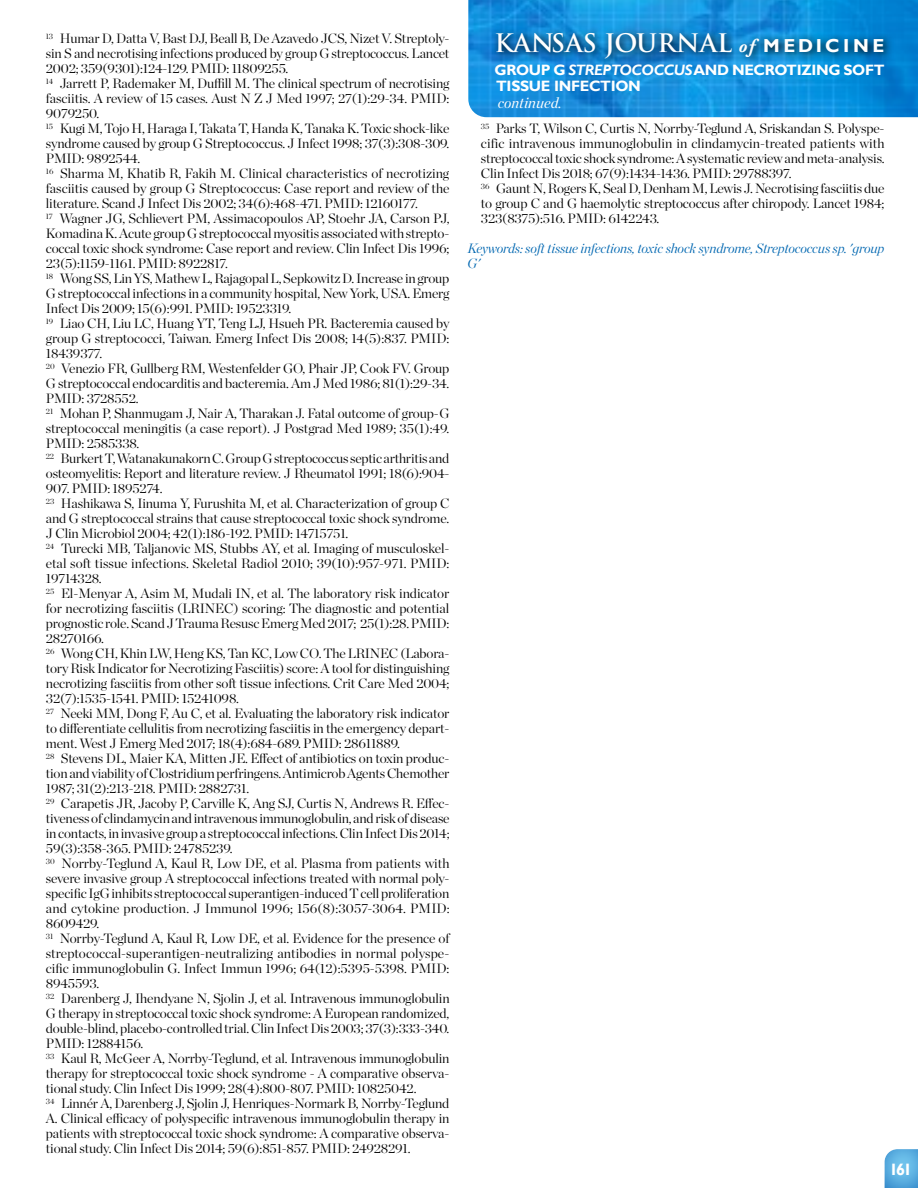
<style>
.page{position:relative;width:918px;height:1188px;background:#fff}
.page>*{position:absolute;margin:0;border:0;box-sizing:border-box;transform-origin:0 0}
.t1{font:700 24.9px "Trajan Pro";color:#fff}
.t2{font:700 16.5px "Gill Sans";color:#fff}
.t3{font:700 15px/16.5px "Gill Sans";letter-spacing:-.02em;color:#fff}
.t4{font:italic 15px "Chronicle Display";color:#fff}
.t5{font:300 13.5px/15px "Chronicle Display";letter-spacing:-.01em;color:#000}
.t6{font:italic 300 13.5px/15px "Chronicle Display";letter-spacing:-.01em;color:#0067b1}
.s1{font-family:"Adobe Garamond Pro";font-style:italic;font-size:18.75px}
.s2{font-family:"Gill Sans";font-size:18.75px}
.s3{font-style:italic}
</style>
<div class="page">
<img style="left:468px;top:0;width:450px;height:117px">
<svg style="left:884px;top:1149px;width:34px;height:39px"></svg>
<svg style="left:492px;top:26px;width:402px;height:41px;background:#0f7abd"></svg>
<p class="t5" style="left:46px;top:30px;width:405px"><sup>13</sup> Humar D, Datta V, Bast DJ, Beall B, De Azavedo JCS, Nizet V. Streptoly&shy;sin S and necrotising infections produced by group G streptococcus. Lancet 2002; 359(9301):124-129. PMID: 11809255.<br><sup>14</sup> Jarrett P, Rademaker M, Duffill M. The clinical spectrum of necrotising fasciitis. A review of 15 cases. Aust N Z J Med 1997; 27(1):29-34. PMID:<br>9079250.<br><sup>15</sup> Kugi M, Tojo H, Haraga I, Takata T, Handa K, Tanaka K. Toxic shock-like syndrome caused by group G Streptococcus. J Infect 1998; 37(3):308-309.<br>PMID: 9892544.<br><sup>16</sup> Sharma M, Khatib R, Fakih M. Clinical characteristics of necrotizing fasciitis caused by group G Streptococcus: Case report and review of the literature. Scand J Infect Dis 2002; 34(6):468-471. PMID: 12160177.<br><sup>17</sup> Wagner JG, Schlievert PM, Assimacopoulos AP, Stoehr JA, Carson PJ, Komadina K. Acute group G streptococcal myositis associated with strepto&shy;coccal toxic shock syndrome: Case report and review. Clin Infect Dis 1996; 23(5):1159-1161. PMID: 8922817.<br><sup>18</sup> Wong SS, Lin YS, Mathew L, Rajagopal L, Sepkowitz D. Increase in group G streptococcal infections in a community hospital, New York, USA. Emerg Infect Dis 2009; 15(6):991. PMID: 19523319.<br><sup>19</sup> Liao CH, Liu LC, Huang YT, Teng LJ, Hsueh PR. Bacteremia caused by group G streptococci, Taiwan. Emerg Infect Dis 2008; 14(5):837. PMID:<br>18439377.<br><sup>20</sup> Venezio FR, Gullberg RM, Westenfelder GO, Phair JP, Cook FV. Group G streptococcal endocarditis and bacteremia. Am J Med 1986; 81(1):29-34.<br>PMID: 3728552.<br><sup>21</sup> Mohan P, Shanmugam J, Nair A, Tharakan J. Fatal outcome of group-G streptococcal meningitis (a case report). J Postgrad Med 1989; 35(1):49.<br>PMID: 2585338.<br><sup>22</sup> Burkert T, Watanakunakorn C. Group G streptococcus septic arthritis and osteomyelitis: Report and literature review. J Rheumatol 1991; 18(6):904- 907. PMID: 1895274.<br><sup>23</sup> Hashikawa S, Iinuma Y, Furushita M, et al. Characterization of group C and G streptococcal strains that cause streptococcal toxic shock syndrome.<br>J Clin Microbiol 2004; 42(1):186-192. PMID: 14715751.<br><sup>24</sup> Turecki MB, Taljanovic MS, Stubbs AY, et al. Imaging of musculoskel&shy;etal soft tissue infections. Skeletal Radiol 2010; 39(10):957-971. PMID:<br>19714328.<br><sup>25</sup> El-Menyar A, Asim M, Mudali IN, et al. The laboratory risk indicator for necrotizing fasciitis (LRINEC) scoring: The diagnostic and potential prognostic role. Scand J Trauma Resusc Emerg Med 2017; 25(1):28. PMID:<br>28270166.<br><sup>26</sup> Wong CH, Khin LW, Heng KS, Tan KC, Low CO. The LRINEC (Labora&shy;tory Risk Indicator for Necrotizing Fasciitis) score: A tool for distinguishing necrotizing fasciitis from other soft tissue infections. Crit Care Med 2004; 32(7):1535-1541. PMID: 15241098.<br><sup>27</sup> Neeki MM, Dong F, Au C, et al. Evaluating the laboratory risk indicator to differentiate cellulitis from necrotizing fasciitis in the emergency depart&shy;ment. West J Emerg Med 2017; 18(4):684-689. PMID: 28611889.<br><sup>28</sup> Stevens DL, Maier KA, Mitten JE. Effect of antibiotics on toxin produc&shy;tion and viability of Clostridium perfringens. Antimicrob Agents Chemother 1987; 31(2):213-218. PMID: 2882731.<br><sup>29</sup> Carapetis JR, Jacoby P, Carville K, Ang SJ, Curtis N, Andrews R. Effec&shy;tiveness of clindamycin and intravenous immunoglobulin, and risk of disease in contacts, in invasive group a streptococcal infections. Clin Infect Dis 2014; 59(3):358-365. PMID: 24785239.<br><sup>30</sup> Norrby-Teglund A, Kaul R, Low DE, et al. Plasma from patients with severe invasive group A streptococcal infections treated with normal poly&shy;specific IgG inhibits streptococcal superantigen-induced T cell proliferation and cytokine production. J Immunol 1996; 156(8):3057-3064. PMID:<br>8609429.<br><sup>31</sup> Norrby-Teglund A, Kaul R, Low DE, et al. Evidence for the presence of streptococcal-superantigen-neutralizing antibodies in normal polyspe&shy;cific immunoglobulin G. Infect Immun 1996; 64(12):5395-5398. PMID:<br>8945593.<br><sup>32</sup> Darenberg J, Ihendyane N, Sjolin J, et al. Intravenous immunoglobulin G therapy in streptococcal toxic shock syndrome: A European randomized, double-blind, placebo-controlled trial. Clin Infect Dis 2003; 37(3):333-340.<br>PMID: 12884156.<br><sup>33</sup> Kaul R, McGeer A, Norrby-Teglund, et al. Intravenous immunoglobulin therapy for streptococcal toxic shock syndrome - A comparative observa&shy;tional study. Clin Infect Dis 1999; 28(4):800-807. PMID: 10825042.<br><sup>34</sup> Linnér A, Darenberg J, Sjolin J, Henriques-Normark B, Norrby-Teglund A. Clinical efficacy of polyspecific intravenous immunoglobulin therapy in patients with streptococcal toxic shock syndrome: A comparative observa&shy;tional study. Clin Infect Dis 2014; 59(6):851-857. PMID: 24928291.</p>
<h1 class="t1" style="left:495px;top:27px;width:391px">KANSAS JOURNAL <span class="s1">of</span> <span class="s2">M EDIC I N E</span></h1>
<p class="t3" style="left:495px;top:62px;width:391px">GROUP G <span class="s3">STREPTOCOCCUS</span> AND NECROTIZING SOFT<br>TISSUE INFECTION</p>
<p class="t4" style="left:498px;top:91px;width:65px">continued.</p>
<p class="t5" style="left:481px;top:120px;width:405px"><sup>35</sup> Parks T, Wilson C, Curtis N, Norrby-Teglund A, Sriskandan S. Polyspe&shy;cific intravenous immunoglobulin in clindamycin-treated patients with streptococcal toxic shock syndrome: A systematic review and meta-analysis.<br>Clin Infect Dis 2018; 67(9):1434-1436. PMID: 29788397.<br><sup>36</sup> Gaunt N, Rogers K, Seal D, Denham M, Lewis J. Necrotising fasciitis due to group C and G haemolytic streptococcus after chiropody. Lancet 1984; 323(8375):516. PMID: 6142243.</p>
<p class="t6" style="left:467px;top:240px;width:419px">Keywords: soft tissue infections, toxic shock syndrome, Streptococcus sp. 'group<br>G'</p>
<p class="t2" style="left:889px;top:1160px;width:24px">161</p>
</div>
